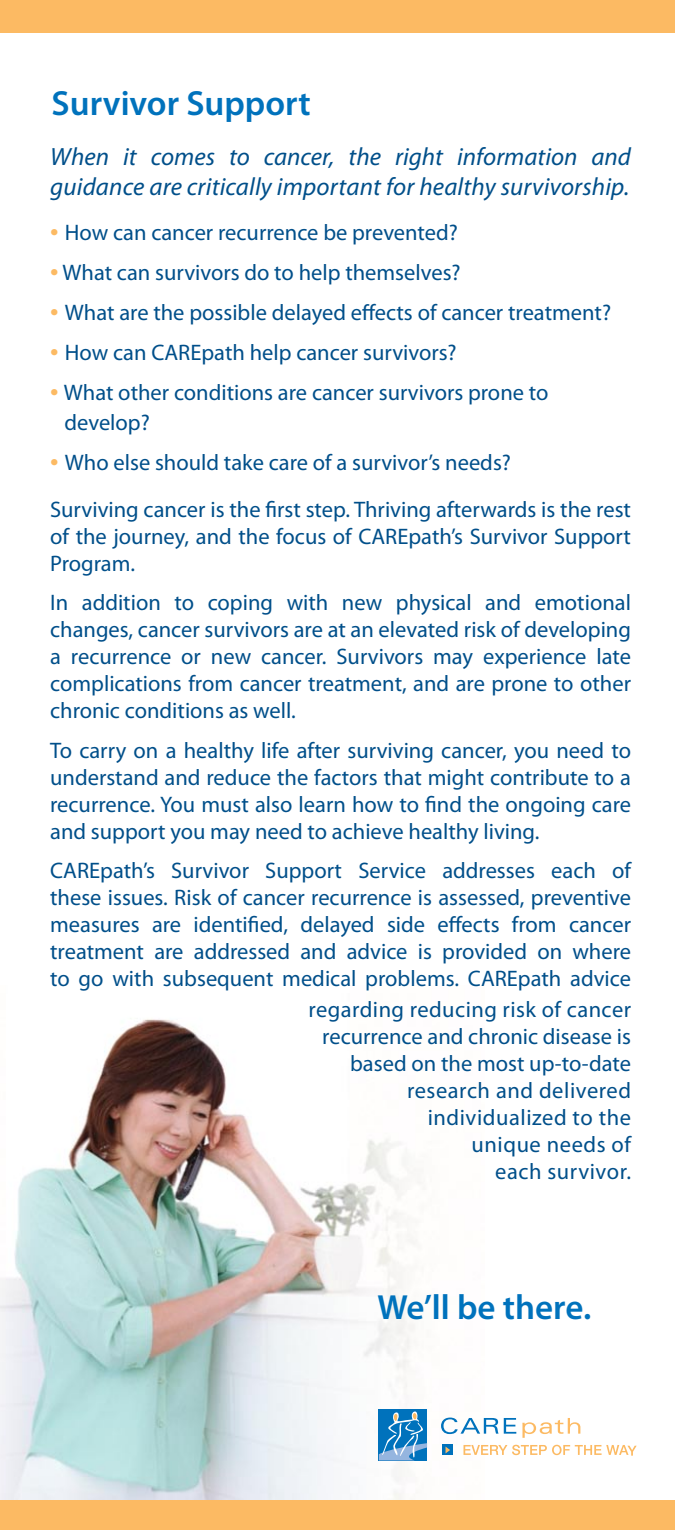
<style>
.page{position:relative;width:675px;height:1530px;background:#fff}
.page>*{position:absolute;margin:0;border:0;box-sizing:border-box;transform-origin:0 0}
.t1{font:600 35px "Myriad Pro";color:#0072bc}
.t2{font:italic 25px/30px "Myriad Pro";letter-spacing:.005em;color:#004f8a}
.t3{font:22.5px/27px "Myriad Pro";color:#004f8a}
.t4{font:22.5px/27px "Myriad Pro";letter-spacing:.02em;color:#004f8a;text-align:right}
.s1{font-size:30px;color:#fcba63}
</style>
<div class="page">
<img style="left:0;top:1019px;width:464px;height:481px">
<div style="left:0;top:0;width:675px;height:33px;background:#fcba63"></div>
<div style="left:0;top:1500px;width:675px;height:30px;background:#fcba63"></div>
<svg style="left:379px;top:1410px;width:48px;height:50px;background:#3b8fc8"></svg>
<svg style="left:443px;top:1445px;width:10px;height:10px"></svg>
<svg style="left:446px;top:1447px;width:4px;height:6px"></svg>
<svg style="left:441px;top:1418px;width:75px;height:16px"></svg>
<svg style="left:522px;top:1418px;width:58px;height:20px"></svg>
<svg style="left:464px;top:1445px;width:173px;height:11px"></svg>
<h1 class="t1" style="left:52px;top:81px;width:261px">Survivor Support</h1>
<p class="t2" style="left:50px;top:141px;width:582px">When it comes to cancer, the right information and guidance are critically important for healthy survivorship.</p>
<p class="t3" style="left:50px;top:218px;width:409px"><span class="s1">•</span> How can cancer recurrence be prevented?</p>
<p class="t3" style="left:50px;top:258px;width:412px"><span class="s1">•</span> What can survivors do to help themselves?</p>
<p class="t3" style="left:50px;top:298px;width:563px"><span class="s1">•</span> What are the possible delayed effects of cancer treatment?</p>
<p class="t3" style="left:50px;top:338px;width:408px"><span class="s1">•</span> How can CAREpath help cancer survivors?</p>
<p class="t3" style="left:64px;top:377px;width:486px;line-height:30px;text-indent:-14px"><span class="s1">•</span> What other conditions are cancer survivors prone to develop?</p>
<p class="t3" style="left:50px;top:438px;width:582px;line-height:47px"><span class="s1">•</span> Who else should take care of a survivor’s needs?<br>Surviving cancer is the first step. Thriving afterwards is the rest</p>
<p class="t3" style="left:50px;top:522px;width:582px">of the journey, and the focus of CAREpath’s Survivor Support<br>Program.</p>
<p class="t3" style="left:50px;top:589px;width:582px;text-align:justify">In addition to coping with new physical and emotional changes, cancer survivors are at an elevated risk of developing a recurrence or new cancer. Survivors may experience late complications from cancer treatment, and are prone to other chronic conditions as well.</p>
<p class="t3" style="left:50px;top:736px;width:582px;text-align:justify">To carry on a healthy life after surviving cancer, you need to understand and reduce the factors that might contribute to a recurrence. You must also learn how to find the ongoing care and support you may need to achieve healthy living.</p>
<p class="t3" style="left:50px;top:857px;width:582px;text-align:justify">CAREpath’s Survivor Support Service addresses each of these issues. Risk of cancer recurrence is assessed, preventive measures are identified, delayed side effects from cancer treatment are addressed and advice is provided on where to go with subsequent medical problems. CAREpath advice</p>
<p class="t4" style="left:309px;top:995px;width:324px">regarding reducing risk of cancer recurrence and chronic disease is based on the most up-to-date research and delivered individualized to the<br>unique needs of<br>each survivor.</p>
<h1 class="t1" style="left:378px;top:1285px;width:215px">We’ll be there.</h1>
</div>
